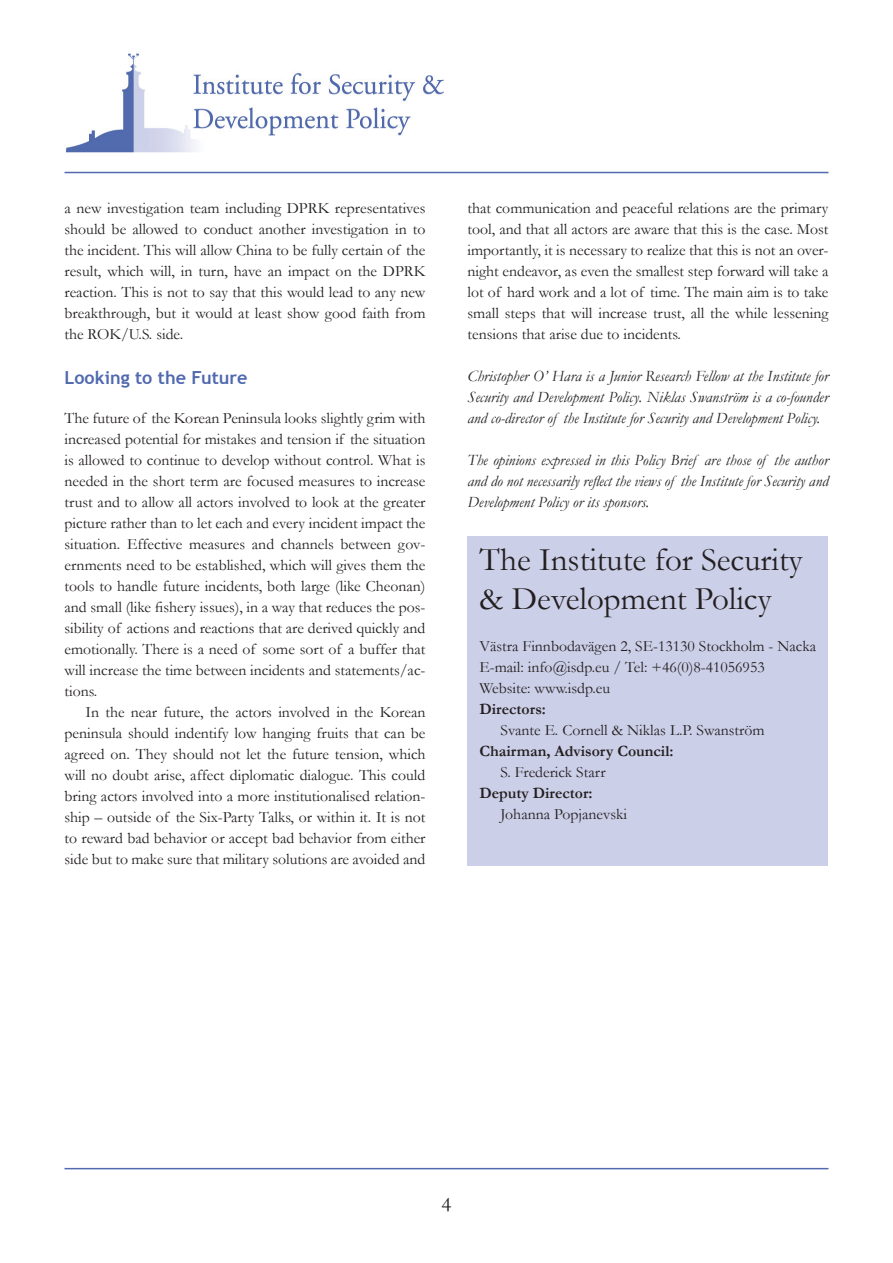
<style>
.page{position:relative;width:893px;height:1263px;background:#fff}
.page>*{position:absolute;margin:0;border:0;box-sizing:border-box;transform-origin:0 0}
.t1{font:33px/39.6px "Garamond";color:#231f20}
.t2{font:21px "Garamond";color:#231f20}
.t3{font:700 18px "Trebuchet MS";color:#5069af}
.t4{font:15.75px/21px "Garamond";color:#231f20;text-align:justify}
.t5{font:italic 15.75px/21px "Garamond";color:#231f20;text-align:justify}
.t6{font:700 15.75px "Garamond";color:#231f20}
</style>
<div class="page">
<img style="left:66px;top:53px;width:378px;height:100px">
<hr style="left:64px;top:1168px;width:764px;height:1px;background:#526ab0">
<hr style="left:64px;top:172px;width:764px;height:1px;background:#526ab0">
<div style="left:467px;top:536px;width:361px;height:329px;background:#cccfe8"></div>
<p class="t4" style="left:64px;top:197px;width:362px">a new investigation team including DPRK representatives should be allowed to conduct another investigation in to the incident. This will allow China to be fully certain of the result, which will, in turn, have an impact on the DPRK reaction. This is not to say that this would lead to any new breakthrough, but it would at least show good faith from the ROK/U.S. side.</p>
<p class="t3" style="left:64px;top:366px;width:185px">Looking to the Future</p>
<p class="t4" style="left:64px;top:407px;width:362px">The future of the Korean Peninsula looks slightly grim with increased potential for mistakes and tension if the situation is allowed to continue to develop without control. What is needed in the short term are focused measures to increase trust and to allow all actors involved to look at the greater picture rather than to let each and every incident impact the situation. Effective measures and channels between gov&shy;ernments need to be established, which will gives them the tools to handle future incidents, both large (like Cheonan) and small (like fishery issues), in a way that reduces the pos&shy;sibility of actions and reactions that are derived quickly and emotionally. There is a need of some sort of a buffer that will increase the time between incidents and statements/ac&shy;tions.</p>
<p class="t4" style="left:64px;top:701px;width:362px;text-indent:21px">In the near future, the actors involved in the Korean peninsula should indentify low hanging fruits that can be agreed on. They should not let the future tension, which will no doubt arise, affect diplomatic dialogue. This could bring actors involved into a more institutionalised relation&shy;ship – outside of the Six-Party Talks, or within it. It is not to reward bad behavior or accept bad behavior from either side but to make sure that military solutions are avoided and</p>
<p class="t4" style="left:467px;top:197px;width:362px">that communication and peaceful relations are the primary tool, and that all actors are aware that this is the case. Most importantly, it is necessary to realize that this is not an over&shy;night endeavor, as even the smallest step forward will take a lot of hard work and a lot of time. The main aim is to take small steps that will increase trust, all the while lessening tensions that arise due to incidents.</p>
<p class="t5" style="left:467px;top:365px;width:362px">Christopher O’ Hara is a Junior Research Fellow at the Institute for Security and Development Policy. Niklas Swanström is a co-founder and co-director of the Institute for Security and Development Policy.</p>
<p class="t5" style="left:467px;top:449px;width:362px">The opinions expressed in this Policy Brief are those of the author and do not necessarily reflect the views of the Institute for Security and Development Policy or its sponsors.</p>
<h1 class="t1" style="left:479px;top:539px;width:325px">The Institute for Security &amp; Development Policy</h1>
<p class="t4" style="left:479px;top:635px;width:338px;text-align:left">Västra Finnbodavägen 2, SE-13130 Stockholm - Nacka<br>E-mail: info@isdp.eu / Tel: +46(0)8-41056953<br>Website: www.isdp.eu</p>
<p class="t6" style="left:479px;top:698px;width:68px">Directors:</p>
<p class="t4" style="left:500px;top:719px;width:266px">Svante E. Cornell &amp; Niklas L.P. Swanström</p>
<p class="t6" style="left:479px;top:740px;width:196px">Chairman, Advisory Council:</p>
<p class="t4" style="left:500px;top:761px;width:107px">S. Frederick Starr</p>
<p class="t6" style="left:479px;top:782px;width:115px">Deputy Director:</p>
<p class="t4" style="left:500px;top:803px;width:128px">Johanna Popjanevski</p>
<h2 class="t2" style="left:442px;top:1191px;width:11px">4</h2>
</div>
